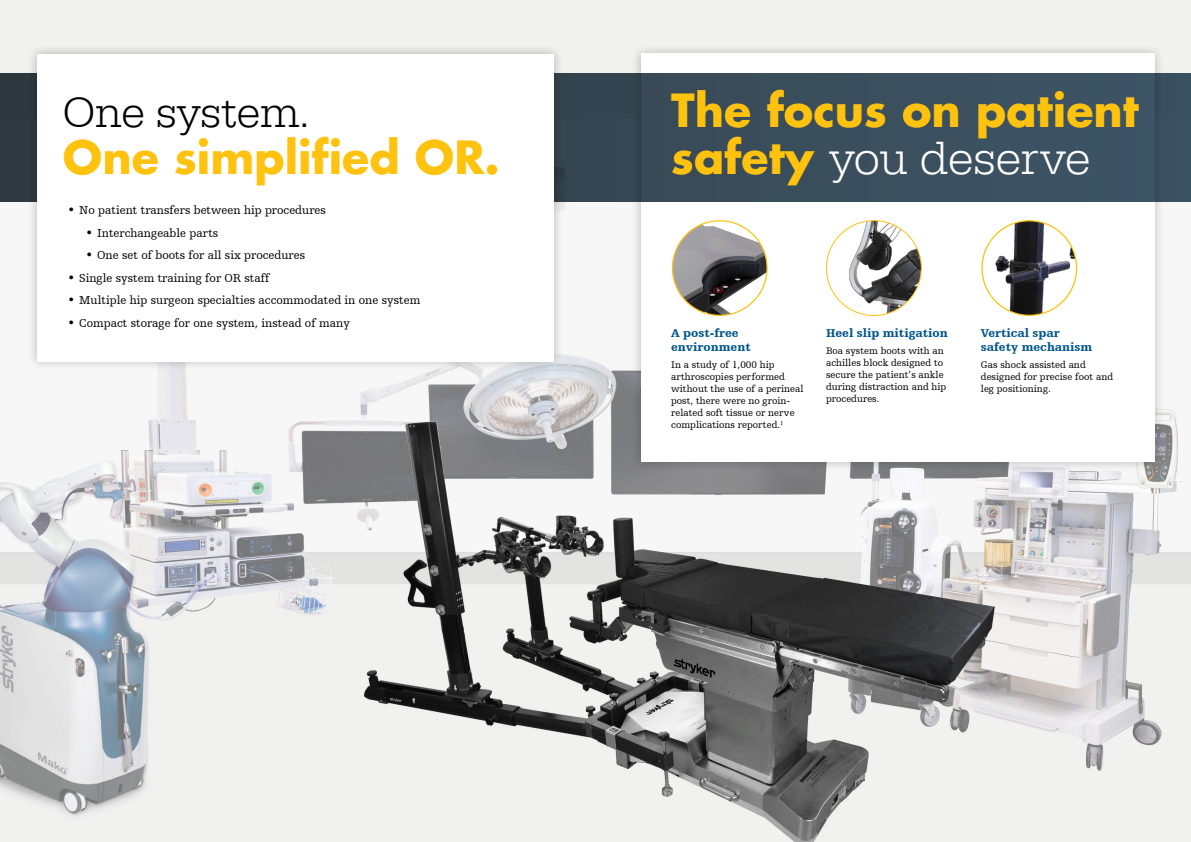
<style>
.page{position:relative;width:1191px;height:842px;background:#f1f1f0}
.page>*{position:absolute;margin:0;border:0;box-sizing:border-box;transform-origin:0 0}
.t1{font:48px "URW Egyptienne T Ligh";color:#fff}
.t2{font:700 44.5px "Futura For Stryker";color:#ffc20e}
.t3{font:44.5px "URW Egyptienne T Ligh";color:#000}
.t4{font:12px "Humanist Slabserif 712 BT";color:#000}
.t5{font:900 12px/14px "Humanist Slabserif 712 BT";color:#00558b}
.t6{font:10px/12px "Humanist Slabserif 712 BT";color:#000}
.s1{font-family:"Futura";font-weight:700}
.s2{font-family:"Futura For Stryker";font-weight:700;font-size:44.5px;color:#ffc20e}
</style>
<div class="page">
<img style="left:0;top:201px;width:1191px;height:641px">
<div style="left:630px;top:44px;width:534px;height:428px;background:#000;opacity:.25"></div>
<div style="left:641px;top:54px;width:513px;height:408px;background:#fff"></div>
<svg style="left:0;top:74px;width:1191px;height:127px;background:#394c5a"></svg>
<div style="left:27px;top:44px;width:536px;height:327px;background:#000;opacity:.25"></div>
<div style="left:37px;top:54px;width:516px;height:307px;background:#fff"></div>
<img style="left:672px;top:221px;width:95px;height:94px;border-radius:47px">
<img style="left:826px;top:221px;width:95px;height:94px;border-radius:47px">
<img style="left:982px;top:221px;width:94px;height:94px;border-radius:47px">
<h2 class="t3" style="left:63px;top:86px;width:248px">One system.</h2>
<h2 class="t2" style="left:63px;top:128px;width:438px">One simplified OR.</h2>
<p class="t4" style="left:67px;top:203px;width:261px"><span class="s1">•</span> No patient transfers between hip procedures</p>
<p class="t4" style="left:85px;top:226px;width:135px"><span class="s1">•</span> Interchangeable parts</p>
<p class="t4" style="left:85px;top:248px;width:222px"><span class="s1">•</span> One set of boots for all six procedures</p>
<p class="t4" style="left:67px;top:271px;width:204px"><span class="s1">•</span> Single system training for OR staff</p>
<p class="t4" style="left:67px;top:293px;width:355px"><span class="s1">•</span> Multiple hip surgeon specialties accommodated in one system</p>
<p class="t4" style="left:67px;top:316px;width:285px"><span class="s1">•</span> Compact storage for one system, instead of many</p>
<h2 class="t2" style="left:671px;top:80px;width:469px">The focus on patient</h2>
<h1 class="t1" style="left:671px;top:130px;width:421px"><span class="s2">safety</span> you deserve</h1>
<p class="t5" style="left:671px;top:325px;width:81px">A post-free environment</p>
<p class="t6" style="left:671px;top:359px;width:134px">In a study of 1,000 hip arthroscopies performed without the use of a perineal post, there were no groin&shy;related soft tissue or nerve complications reported.<sup>1</sup></p>
<p class="t5" style="left:826px;top:325px;width:123px">Heel slip mitigation</p>
<p class="t6" style="left:826px;top:345px;width:122px">Boa system boots with an achilles block designed to secure the patient’s ankle during distraction and hip procedures.</p>
<p class="t5" style="left:981px;top:325px;width:113px">Vertical spar safety mechanism</p>
<p class="t6" style="left:981px;top:359px;width:134px">Gas shock assisted and designed for precise foot and leg positioning.</p>
</div>
